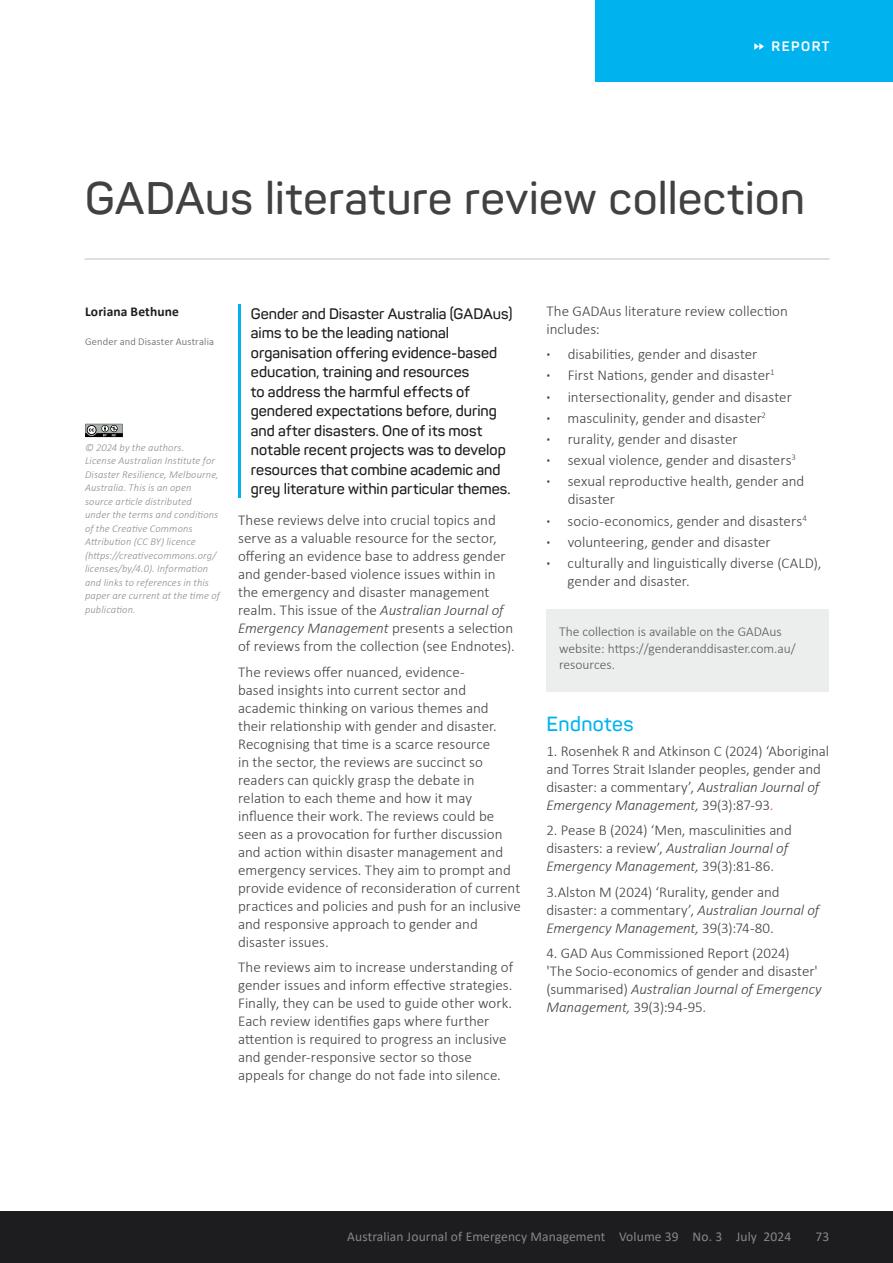
<style>
.page{position:relative;width:893px;height:1263px;background:#fff}
.page>*{position:absolute;margin:0;border:0;box-sizing:border-box;transform-origin:0 0}
.t1{font:600 45px "Panton";letter-spacing:.015em;color:#414042}
.t2{font:600 20.25px "Panton";letter-spacing:.02em;color:#00b3ef}
.t3{font:300 15px/18px "Calibri";color:#414042}
.t4{font:600 15px/19.5px "Panton";letter-spacing:.005em;color:#1d1d1f}
.t5{font:300 13.5px/16.5px "Calibri";color:#58595b}
.t6{font:13.5px "Calibri";letter-spacing:.01em;color:#868788}
.t7{font:700 13.5px "Calibri";letter-spacing:.01em;color:#1d1d1f}
.t8{font:700 13.5px "Panton";letter-spacing:.11em;color:#fff}
.t9{font:italic 300 10.5px/13.5px "Calibri";letter-spacing:.01em;color:#8a8c8e}
.t10{font:300 10.5px "Calibri";letter-spacing:.015em;color:#58595b}
.s1{font-style:italic}
.s2{font-weight:700}
.s3{color:#ef4338}
</style>
<div class="page">
<div style="left:596px;top:0;width:297px;height:81px;background:#00b3ef"></div>
<svg style="left:754px;top:43px;width:10px;height:7px"></svg>
<div style="left:0;top:1212px;width:893px;height:51px;background:#1d1d1f"></div>
<hr style="left:238px;top:304px;width:2px;height:194px;background:#00b3ef">
<div style="left:546px;top:609px;width:283px;height:83px;background:#eceded"></div>
<hr style="left:85px;top:258px;width:744px;height:2px;background:#d2d8d6">
<svg style="left:85px;top:424px;width:38px;height:14px"></svg>
<p class="t8" style="left:772px;top:38px;width:59px">REPORT</p>
<h1 class="t1" style="left:85px;top:170px;width:721px">GADAus literature review collection</h1>
<p class="t7" style="left:85px;top:302px;width:95px">Loriana Bethune</p>
<p class="t10" style="left:85px;top:335px;width:131px">Gender and Disaster Australia</p>
<p class="t9" style="left:85px;top:440px;width:136px">© 2024 by the authors.<br>License Australian Institute for<br>Disaster Resilience, Melbourne,<br>Australia. This is an open source article distributed<br>under the terms and conditions of the Creative Commons<br>Attribution (CC BY) licence (https://creativecommons.org/ licenses/by/4.0). Information and links to references in this paper are current at the time of publication.</p>
<p class="t4" style="left:251px;top:304px;width:263px">Gender and Disaster Australia (GADAus) aims to be the leading national organisation offering evidence-based education, training and resources<br>to address the harmful effects of gendered expectations before, during and after disasters. One of its most notable recent projects was to develop resources that combine academic and grey literature within particular themes.</p>
<p class="t3" style="left:238px;top:511px;width:278px">These reviews delve into crucial topics and serve as a valuable resource for the sector, offering an evidence base to address gender and gender-based violence issues within in the emergency and disaster management realm. This issue of the <span class="s1">Australian Journal of Emergency Management</span> presents a selection of reviews from the collection (see Endnotes).</p>
<p class="t3" style="left:238px;top:662px;width:284px">The reviews offer nuanced, evidence-<br>based insights into current sector and academic thinking on various themes and their relationship with gender and disaster.<br>Recognising that time is a scarce resource<br>in the sector, the reviews are succinct so readers can quickly grasp the debate in relation to each theme and how it may influence their work. The reviews could be seen as a provocation for further discussion and action within disaster management and emergency services. They aim to prompt and provide evidence of reconsideration of current practices and policies and push for an inclusive and responsive approach to gender and disaster issues.</p>
<p class="t3" style="left:238px;top:958px;width:277px">The reviews aim to increase understanding of gender issues and inform effective strategies.<br>Finally, they can be used to guide other work.<br>Each review identifies gaps where further attention is required to progress an inclusive and gender-responsive sector so those appeals for change do not fade into silence.</p>
<p class="t3" style="left:546px;top:302px;width:243px">The GADAus literature review collection includes:</p>
<p class="t3" style="left:546px;top:343px;width:260px;line-height:21.1px"><span class="s2">·</span> disabilities, gender and disaster<br><span class="s2">·</span> First Nations, gender and disaster<sup>1<br></sup><span class="s2">·</span> intersectionality, gender and disaster<br><span class="s2">·</span> masculinity, gender and disaster<sup>2<br></sup><span class="s2">·</span> rurality, gender and disaster<br><span class="s2">·</span> sexual violence, gender and disasters<sup>3<br></sup><span class="s2">·</span> sexual reproductive health, gender and</p>
<p class="t3" style="left:546px;top:489px;width:277px;line-height:21.1px;text-indent:21px">disaster<br><span class="s2">·</span> socio-economics, gender and disasters<sup>4<br></sup><span class="s2">·</span> volunteering, gender and disaster<br><span class="s2">·</span> culturally and linguistically diverse (CALD),</p>
<p class="t3" style="left:568px;top:572px;width:124px">gender and disaster.</p>
<p class="t5" style="left:559px;top:623px;width:238px">The collection is available on the GADAus website: https://genderanddisaster.com.au/ resources.</p>
<h2 class="t2" style="left:546px;top:711px;width:89px">Endnotes</h2>
<p class="t3" style="left:546px;top:742px;width:284px">1. Rosenhek R and Atkinson C (2024) ‘Aboriginal and Torres Strait Islander peoples, gender and disaster: a commentary’, <span class="s1">Australian Journal of Emergency Management,</span> 39(3):87-93<span class="s3">.</span></p>
<p class="t3" style="left:546px;top:821px;width:247px">2. Pease B (2024) ‘Men, masculinities and disasters: a review’, <span class="s1">Australian Journal of<br>Emergency Management,</span> 39(3):81-86.</p>
<p class="t3" style="left:546px;top:883px;width:274px">3.Alston M (2024) ‘Rurality, gender and disaster: a commentary’, <span class="s1">Australian Journal of<br>Emergency Management,</span> 39(3):74-80.</p>
<p class="t3" style="left:546px;top:944px;width:277px">4. GAD Aus Commissioned Report (2024)<br>'The Socio-economics of gender and disaster' (summarised) <span class="s1">Australian Journal of Emergency Management,</span> 39(3):94-95.</p>
<p class="t6" style="left:347px;top:1227px;width:446px">Australian Journal of Emergency Management Volume 39 No. 3 July 2024</p>
<p class="t6" style="left:815px;top:1227px;width:15px">73</p>
</div>
